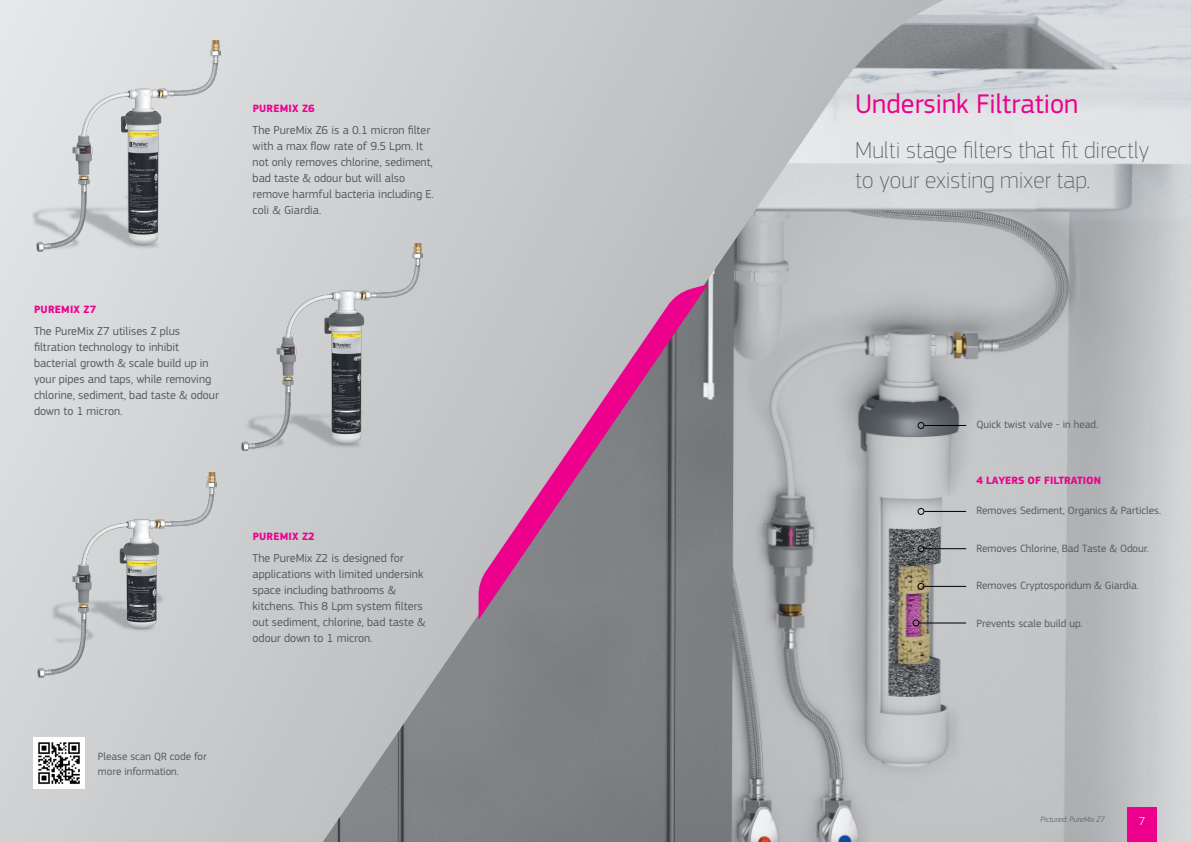
<style>
.page{position:relative;width:1191px;height:842px;background:#fff}
.page>*{position:absolute;margin:0;border:0;box-sizing:border-box;transform-origin:0 0}
.t1{font:28px "PF Square Sans Pro";color:#ec008c}
.t2{font:100 24px/30px "PF Square Sans Pro";color:#58595b}
.t3{font:12px/16px "PF Square Sans Pro";color:#58595b}
.t4{font:300 12px "PF Square Sans Pro";color:#fff}
.t5{font:11px/15px "PF Square Sans Pro";color:#58595b}
.t6{font:700 11px "PF Square Sans Pro";letter-spacing:.015em;color:#ec008c}
.t7{font:italic 300 8px "PF Square Sans Pro";color:#58595b}
</style>
<div class="page">
<div style="left:0;top:0;width:1191px;height:842px;background:linear-gradient(to bottom,#dcdddf,#c6c8ca)"></div>
<img style="left:323px;top:0;width:868px;height:842px">
<svg style="left:478px;top:284px;width:229px;height:335px;background:#a18c9d"></svg>
<img style="left:221px;top:243px;width:201px;height:207px">
<hr style="left:924px;top:425px;width:42px;height:1px;background:#000">
<hr style="left:924px;top:511px;width:42px;height:1px;background:#000">
<hr style="left:924px;top:548px;width:42px;height:1px;background:#000">
<hr style="left:924px;top:586px;width:42px;height:1px;background:#000">
<hr style="left:919px;top:623px;width:47px;height:1px;background:#000">
<img style="left:5px;top:40px;width:215px;height:211px">
<img style="left:12px;top:472px;width:204px;height:206px">
<div style="left:917px;top:422px;width:7px;height:7px;border:1px solid #000;border-radius:50%"></div>
<div style="left:917px;top:508px;width:7px;height:7px;border:1px solid #000;border-radius:50%"></div>
<div style="left:917px;top:545px;width:7px;height:7px;border:1px solid #000;border-radius:50%"></div>
<div style="left:917px;top:583px;width:7px;height:7px;border:1px solid #000;border-radius:50%"></div>
<div style="left:912px;top:620px;width:7px;height:6px;border:1px solid #000;border-radius:50%"></div>
<img style="left:34px;top:737px;width:51px;height:51px">
<div style="left:1127px;top:808px;width:30px;height:34px;background:#ec008c"></div>
<p class="t6" style="left:253px;top:102px;width:64px">PUREMIX Z6</p>
<p class="t3" style="left:253px;top:122px;width:183px">The PureMix Z6 is a 0.1 micron filter with a max flow rate of 9.5 Lpm. It not only removes chlorine, sediment, bad taste &amp; odour but will also remove harmful bacteria including E. coli &amp; Giardia.</p>
<p class="t6" style="left:34px;top:303px;width:64px">PUREMIX Z7</p>
<p class="t3" style="left:34px;top:323px;width:186px">The PureMix Z7 utilises Z plus filtration technology to inhibit bacterial growth &amp; scale build up in your pipes and taps, while removing chlorine, sediment, bad taste &amp; odour down to 1 micron.</p>
<p class="t5" style="left:98px;top:749px;width:110px">Please scan QR code for more information.</p>
<p class="t6" style="left:253px;top:530px;width:64px">PUREMIX Z2</p>
<p class="t3" style="left:253px;top:550px;width:174px">The PureMix Z2 is designed for applications with limited undersink space including bathrooms &amp; kitchens. This 8 Lpm system filters out sediment, chlorine, bad taste &amp; odour down to 1 micron.</p>
<h1 class="t1" style="left:855px;top:87px;width:225px">Undersink Filtration</h1>
<h2 class="t2" style="left:855px;top:134px;width:295px">Multi stage filters that fit directly to your existing mixer tap.</h2>
<p class="t5" style="left:976px;top:417px;width:123px">Quick twist valve - in head.</p>
<p class="t6" style="left:976px;top:473px;width:126px">4 LAYERS OF FILTRATION</p>
<p class="t5" style="left:976px;top:503px;width:186px">Removes Sediment, Organics &amp; Particles.</p>
<p class="t5" style="left:976px;top:541px;width:174px">Removes Chlorine, Bad Taste &amp; Odour.</p>
<p class="t5" style="left:976px;top:578px;width:164px">Removes Cryptosporidum &amp; Giardia.</p>
<p class="t5" style="left:976px;top:616px;width:108px">Prevents scale build up.</p>
<p class="t7" style="left:1040px;top:815px;width:66px">Pictured: PureMix Z7</p>
<p class="t4" style="left:1138px;top:814px;width:8px">7</p>
</div>
